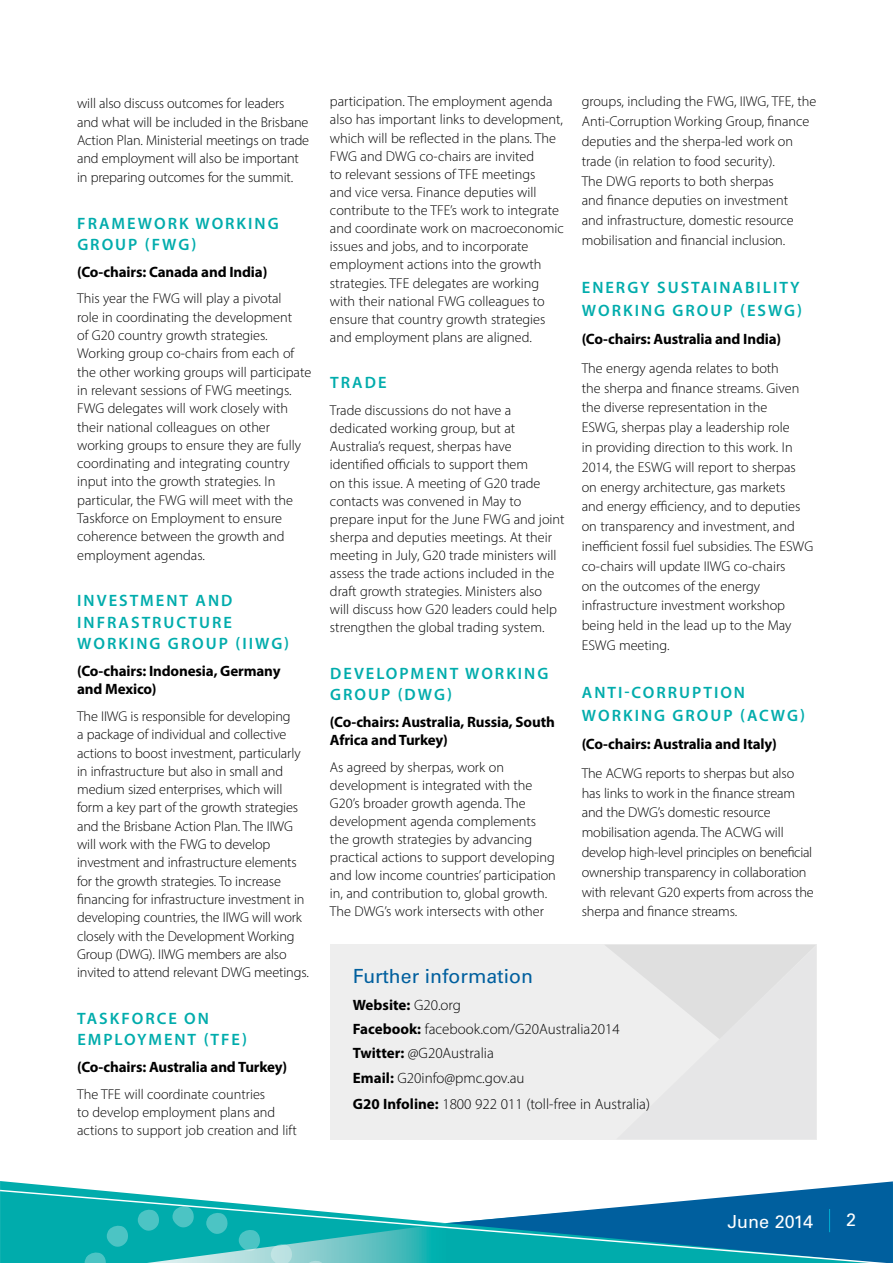
<style>
.page{position:relative;width:893px;height:1263px;background:#fff}
.page>*{position:absolute;margin:0;border:0;box-sizing:border-box;transform-origin:0 0}
.t1{font:19.5px "Univers LT Std";color:#005f9e}
.t2{font:18px "Univers LT Std";letter-spacing:-.01em;color:#fff}
.t3{font:600 16.5px/21.3px "Myriad Pro";letter-spacing:.12em;color:#00acac}
.t4{font:700 15px/18.3px "Myriad Pro";letter-spacing:-.01em;color:#000}
.t5{font:300 15px/24.3px "Myriad Pro";color:#000}
.t6{font:300 14.25px/18.3px "Myriad Pro";color:#000}
.s1{font-weight:700}
</style>
<div class="page">
<div style="left:330px;top:945px;width:486px;height:195px;background:#eee"></div>
<svg style="left:605px;top:945px;width:210px;height:94px"></svg>
<svg style="left:0;top:1181px;width:893px;height:82px"></svg>
<p class="t6" style="left:77px;top:94px;width:234px">will also discuss outcomes for leaders and what will be included in the Brisbane Action Plan. Ministerial meetings on trade and employment will also be important in preparing outcomes for the summit.</p>
<p class="t3" style="left:77px;top:212px;width:24px">FRAM</p>
<p class="t3" style="left:127px;top:212px;width:25px">EWORK</p>
<p class="t3" style="left:195px;top:212px;width:13px">WORKING</p>
<p class="t3" style="left:77px;top:233px;width:13px">GROUP</p>
<p class="t3" style="left:145px;top:233px;width:53px">(FWG)</p>
<p class="t4" style="left:77px;top:262px;width:192px">(Co-chairs: Canada and India)</p>
<p class="t6" style="left:77px;top:289px;width:236px">This year the FWG will play a pivotal<br>role in coordinating the development<br>of G20 country growth strategies.<br>Working group co-chairs from each of the other working groups will participate in relevant sessions of FWG meetings.<br>FWG delegates will work closely with their national colleagues on other working groups to ensure they are fully coordinating and integrating country input into the growth strategies. In particular, the FWG will meet with the Taskforce on Employment to ensure coherence between the growth and employment agendas.</p>
<p class="t3" style="left:77px;top:590px;width:132px">INVESTMENT AND<br>INFRAS</p>
<p class="t3" style="left:142px;top:611px;width:92px">TRUCTURE</p>
<p class="t3" style="left:77px;top:632px;width:13px">WORKING</p>
<p class="t3" style="left:168px;top:632px;width:13px">GROUP</p>
<p class="t3" style="left:235px;top:632px;width:18px">(IIWG</p>
<p class="t3" style="left:284px;top:632px;width:6px">)</p>
<p class="t4" style="left:77px;top:661px;width:205px">(Co-chairs: Indonesia, Germany and Mexico)</p>
<p class="t6" style="left:77px;top:707px;width:233px">The IIWG is responsible for developing<br>a package of individual and collective actions to boost investment, particularly in infrastructure but also in small and medium sized enterprises, which will form a key part of the growth strategies and the Brisbane Action Plan. The IIWG will work with the FWG to develop investment and infrastructure elements for the growth strategies. To increase financing for infrastructure investment in developing countries, the IIWG will work closely with the Development Working Group (DWG). IIWG members are also invited to attend relevant DWG meetings.</p>
<p class="t3" style="left:77px;top:1007px;width:22px">TASK</p>
<p class="t3" style="left:77px;top:1007px;width:120px;text-indent:44px">FORCE ON<br>EMPLOYM</p>
<p class="t3" style="left:164px;top:1028px;width:85px">ENT (TFE)</p>
<p class="t4" style="left:77px;top:1057px;width:212px">(Co-chairs: Australia and Turkey)</p>
<p class="t6" style="left:77px;top:1085px;width:221px">The TFE will coordinate countries<br>to develop employment plans and actions to support job creation and lift</p>
<p class="t6" style="left:330px;top:92px;width:235px">participation. The employment agenda also has important links to development, which will be reflected in the plans. The FWG and DWG co-chairs are invited<br>to relevant sessions of TFE meetings<br>and vice versa. Finance deputies will contribute to the TFE’s work to integrate and coordinate work on macroeconomic issues and jobs, and to incorporate employment actions into the growth strategies. TFE delegates are working with their national FWG colleagues to ensure that country growth strategies and employment plans are aligned.</p>
<p class="t3" style="left:330px;top:372px;width:23px">TRAD</p>
<p class="t3" style="left:378px;top:372px;width:10px">E</p>
<p class="t6" style="left:330px;top:401px;width:236px">Trade discussions do not have a dedicated working group, but at Australia’s request, sherpas have identified officials to support them<br>on this issue. A meeting of G20 trade contacts was convened in May to prepare input for the June FWG and joint sherpa and deputies meetings. At their meeting in July, G20 trade ministers will assess the trade actions included in the draft growth strategies. Ministers also will discuss how G20 leaders could help strengthen the global trading system.</p>
<p class="t3" style="left:330px;top:662px;width:69px">DEVELOPM</p>
<p class="t3" style="left:426px;top:662px;width:52px">ENT WORKING</p>
<p class="t3" style="left:330px;top:683px;width:13px">GROUP</p>
<p class="t3" style="left:398px;top:683px;width:21px">(DWG</p>
<p class="t3" style="left:447px;top:683px;width:6px">)</p>
<p class="t4" style="left:330px;top:712px;width:226px">(Co-chairs: Australia, Russia, South<br>Africa and Turkey)</p>
<p class="t6" style="left:330px;top:757px;width:227px">As agreed by sherpas, work on development is integrated with the G20’s broader growth agenda. The development agenda complements the growth strategies by advancing practical actions to support developing and low income countries’ participation in, and contribution to, global growth.<br>The DWG’s work intersects with other</p>
<p class="t6" style="left:582px;top:92px;width:236px;line-height:19.8px">groups, including the FWG, IIWG, TFE, the Anti-Corruption Working Group, finance deputies and the sherpa-led work on trade (in relation to food security).<br>The DWG reports to both sherpas<br>and finance deputies on investment<br>and infrastructure, domestic resource mobilisation and financial inclusion.</p>
<p class="t3" style="left:582px;top:277px;width:46px">ENERGY</p>
<p class="t3" style="left:657px;top:277px;width:12px">SUS</p>
<p class="t3" style="left:691px;top:277px;width:21px">TAINA</p>
<p class="t3" style="left:745px;top:277px;width:56px">BILITY</p>
<p class="t3" style="left:582px;top:299px;width:13px">WORKING</p>
<p class="t3" style="left:672px;top:299px;width:13px">GROUP</p>
<p class="t3" style="left:740px;top:299px;width:31px">(ESWG</p>
<p class="t3" style="left:797px;top:299px;width:6px">)</p>
<p class="t4" style="left:582px;top:330px;width:201px">(Co-chairs: Australia and India)</p>
<p class="t6" style="left:582px;top:358px;width:233px;line-height:19.8px">The energy agenda relates to both<br>the sherpa and finance streams. Given the diverse representation in the<br>ESWG, sherpas play a leadership role<br>in providing direction to this work. In 2014, the ESWG will report to sherpas on energy architecture, gas markets<br>and energy efficiency, and to deputies on transparency and investment, and inefficient fossil fuel subsidies. The ESWG co-chairs will update IIWG co-chairs<br>on the outcomes of the energy infrastructure investment workshop being held in the lead up to the May ESWG meeting.</p>
<p class="t3" style="left:582px;top:682px;width:74px">ANTI-CORRUP</p>
<p class="t3" style="left:703px;top:682px;width:22px">TION</p>
<p class="t3" style="left:582px;top:704px;width:13px">WORKING</p>
<p class="t3" style="left:672px;top:704px;width:13px">GROUP</p>
<p class="t3" style="left:740px;top:704px;width:67px">(ACWG )</p>
<p class="t4" style="left:582px;top:735px;width:197px">(Co-chairs: Australia and Italy)</p>
<p class="t6" style="left:582px;top:763px;width:234px;line-height:19.8px">The ACWG reports to sherpas but also has links to work in the finance stream and the DWG’s domestic resource mobilisation agenda. The ACWG will develop high-level principles on beneficial ownership transparency in collaboration with relevant G20 experts from across the sherpa and finance streams.</p>
<h1 class="t1" style="left:353px;top:965px;width:182px">Further information</h1>
<p class="t5" style="left:353px;top:992px;width:268px"><span class="s1">Website:</span> G20.org<br><span class="s1">Facebook:</span> facebook.com/G20Australia2014<br><span class="s1">Twitter:</span> @G20Australia<br><span class="s1">Email:</span> G20info@pmc.gov.au</p>
<p class="t5" style="left:353px;top:1091px;width:299px"><span class="s1">G20 Infoline:</span> 1800 922 011 (toll-free in Australia)</p>
<p class="t2" style="left:727px;top:1210px;width:87px">June 2014</p>
<p class="t2" style="left:846px;top:1209px;width:12px">2</p>
</div>
